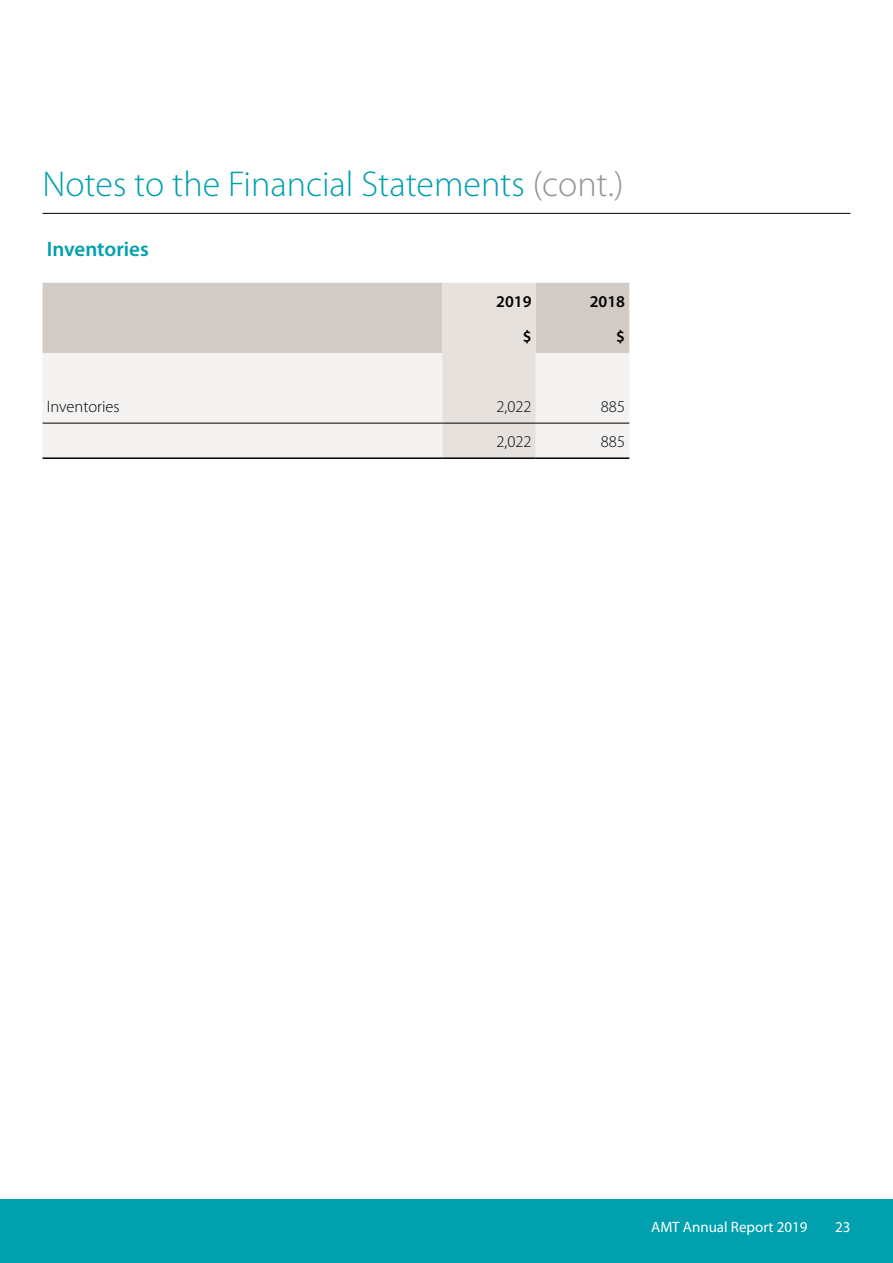
<style>
.page{position:relative;width:893px;height:1263px;background:#fff}
.page>*{position:absolute;margin:0;border:0;box-sizing:border-box;transform-origin:0 0}
.t1{font:300 36px "Myriad Pro";color:#00a0af}
.t2{font:600 21px "Myriad Pro";color:#00a0af}
.t3{font:300 16.5px "Myriad Pro";color:#000}
.t4{font:600 16.5px "Myriad Pro";color:#000}
.t5{font:15px "Myriad Pro";color:#fff}
.s1{color:#939598}
</style>
<div class="page">
<hr style="left:43px;top:213px;width:807px;height:1px;background:#000">
<div style="left:0;top:1199px;width:893px;height:64px;background:#00a0af"></div>
<svg style="left:43px;top:283px;width:586px;height:70px;background:#d5cdc8"></svg>
<svg style="left:43px;top:353px;width:586px;height:104px;fill:#f5f3f1"></svg>
<hr style="left:43px;top:423px;width:399px;height:1px;background:#000">
<hr style="left:442px;top:423px;width:94px;height:1px;background:#000">
<hr style="left:536px;top:423px;width:93px;height:1px;background:#000">
<hr style="left:43px;top:457px;width:399px;height:2px;background:#000">
<hr style="left:442px;top:457px;width:94px;height:2px;background:#000">
<hr style="left:536px;top:457px;width:93px;height:2px;background:#000">
<p class="t1" style="left:43px;top:162px;width:582px">Notes to the Financial Statements <span class="s1">(cont.)</span></p>
<p class="t2" style="left:47px;top:236px;width:104px">Inventories</p>
<p class="t4" style="left:496px;top:290px;width:37px">2019</p>
<p class="t4" style="left:590px;top:290px;width:37px">2018</p>
<p class="t4" style="left:523px;top:326px;width:10px">$</p>
<p class="t4" style="left:616px;top:326px;width:10px">$</p>
<p class="t3" style="left:47px;top:396px;width:74px">Inventories</p>
<p class="t3" style="left:496px;top:396px;width:37px">2,022</p>
<p class="t3" style="left:601px;top:396px;width:26px">885</p>
<p class="t3" style="left:496px;top:431px;width:37px">2,022</p>
<p class="t3" style="left:601px;top:431px;width:26px">885</p>
<p class="t5" style="left:651px;top:1217px;width:158px">AMT Annual Report 2019</p>
<p class="t5" style="left:835px;top:1217px;width:17px">23</p>
</div>
